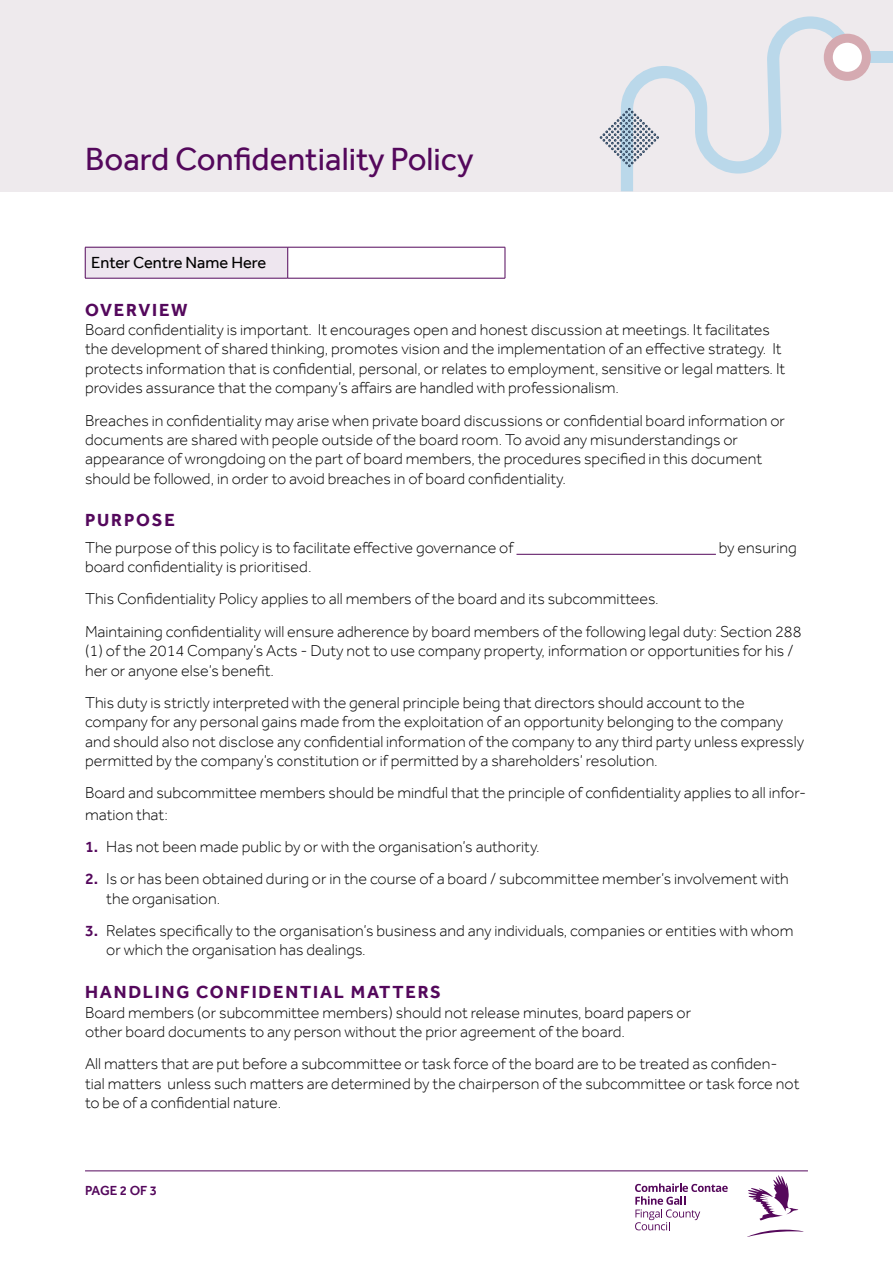
<style>
.page{position:relative;width:893px;height:1263px;background:#fff}
.page>*{position:absolute;margin:0;border:0;box-sizing:border-box;transform-origin:0 0}
.t1{font:33px "Effra";color:#54085c}
.t2{font:700 18px "Effra";letter-spacing:.1em;color:#54085c}
.t3{font:16.5px "Effra";color:#000}
.t4{font:300 16.2px/19.5px "Effra";color:#000}
.t5{font:500 13.5px "Effra";letter-spacing:-.01em;color:#54085c}
.s1{font-weight:500;color:#54085c}
</style>
<div class="page">
<hr style="left:85px;top:1170px;width:723px;height:1px;background:#54085c">
<svg style="left:635px;top:1183px;width:93px;height:47px"></svg>
<svg style="left:748px;top:1175px;width:50px;height:45px"></svg>
<svg style="left:747px;top:1230px;width:56px;height:7px"></svg>
<div style="left:0;top:0;width:893px;height:191px;background:#eeeaed"></div>
<div style="left:841px;top:51px;width:52px;height:12px;background:#bad8ea"></div>
<svg style="left:600px;top:16px;width:259px;height:175px"></svg>
<div style="left:828px;top:38px;width:38px;height:38px;background:#fff;border-radius:50%"></div>
<div style="left:824px;top:34px;width:47px;height:47px;border:9px solid #d5aab1;border-radius:50%"></div>
<hr style="left:516px;top:554px;width:200px;height:1px;background:#54085c">
<div style="left:85px;top:247px;width:203px;height:31px;background:#eee6ef"></div>
<hr style="left:85px;top:247px;width:203px;height:1px;background:#54085c">
<hr style="left:85px;top:247px;width:1px;height:31px;background:#54085c">
<hr style="left:288px;top:247px;width:217px;height:1px;background:#54085c">
<hr style="left:287px;top:247px;width:1px;height:31px;background:#54085c">
<hr style="left:505px;top:247px;width:1px;height:31px;background:#54085c">
<hr style="left:85px;top:278px;width:203px;height:1px;background:#54085c">
<hr style="left:288px;top:278px;width:217px;height:1px;background:#54085c">
<h1 class="t1" style="left:85px;top:139px;width:390px">Board Confidentiality Policy</h1>
<p class="t3" style="left:91px;top:253px;width:177px">Enter Centre Name Here</p>
<p class="t2" style="left:85px;top:299px;width:104px">OVERVIEW</p>
<p class="t4" style="left:85px;top:320px;width:702px">Board confidentiality is important. It encourages open and honest discussion at meetings. It facilitates the development of shared thinking, promotes vision and the implementation of an effective strategy. It protects information that is confidential, personal, or relates to employment, sensitive or legal matters. It provides assurance that the company’s affairs are handled with professionalism.</p>
<p class="t4" style="left:85px;top:410px;width:701px">Breaches in confidentiality may arise when private board discussions or confidential board information or documents are shared with people outside of the board room. To avoid any misunderstandings or appearance of wrongdoing on the part of board members, the procedures specified in this document should be followed, in order to avoid breaches in of board confidentiality.</p>
<p class="t2" style="left:85px;top:509px;width:91px">PURPOSE</p>
<p class="t4" style="left:85px;top:537px;width:430px">The purpose of this policy is to facilitate effective governance of</p>
<p class="t4" style="left:719px;top:537px;width:79px">by ensuring</p>
<p class="t4" style="left:85px;top:550px;width:718px;line-height:32.2px">board confidentiality is prioritised.<br>This Confidentiality Policy applies to all members of the board and its subcommittees.<br>Maintaining confidentiality will ensure adherence by board members of the following legal duty: Section 288</p>
<p class="t4" style="left:85px;top:641px;width:710px">(1) of the 2014 Company’s Acts - Duty not to use company property, information or opportunities for his / her or anyone else’s benefit.</p>
<p class="t4" style="left:85px;top:692px;width:721px">This duty is strictly interpreted with the general principle being that directors should account to the company for any personal gains made from the exploitation of an opportunity belonging to the company and should also not disclose any confidential information of the company to any third party unless expressly permitted by the company’s constitution or if permitted by a shareholders’ resolution.</p>
<p class="t4" style="left:85px;top:782px;width:723px;line-height:21.6px">Board and subcommittee members should be mindful that the principle of confidentiality applies to all infor&shy;mation that:</p>
<p class="t4" style="left:85px;top:837px;width:456px"><span class="s1">1.</span> Has not been made public by or with the organisation’s authority.</p>
<p class="t4" style="left:106px;top:869px;width:684px;text-indent:-21px"><span class="s1">2.</span> Is or has been obtained during or in the course of a board / subcommittee member’s involvement with the organisation.</p>
<p class="t4" style="left:106px;top:920px;width:689px;text-indent:-21px"><span class="s1">3.</span> Relates specifically to the organisation’s business and any individuals, companies or entities with whom or which the organisation has dealings.</p>
<p class="t2" style="left:85px;top:981px;width:357px">HANDLING CONFIDENTIAL MATTERS</p>
<p class="t4" style="left:85px;top:1002px;width:608px">Board members (or subcommittee members) should not release minutes, board papers or other board documents to any person without the prior agreement of the board.</p>
<p class="t4" style="left:85px;top:1054px;width:716px">All matters that are put before a subcommittee or task force of the board are to be treated as confiden&shy;tial matters unless such matters are determined by the chairperson of the subcommittee or task force not to be of a confidential nature.</p>
<p class="t5" style="left:85px;top:1182px;width:74px">PAGE 2 OF 3</p>
</div>
